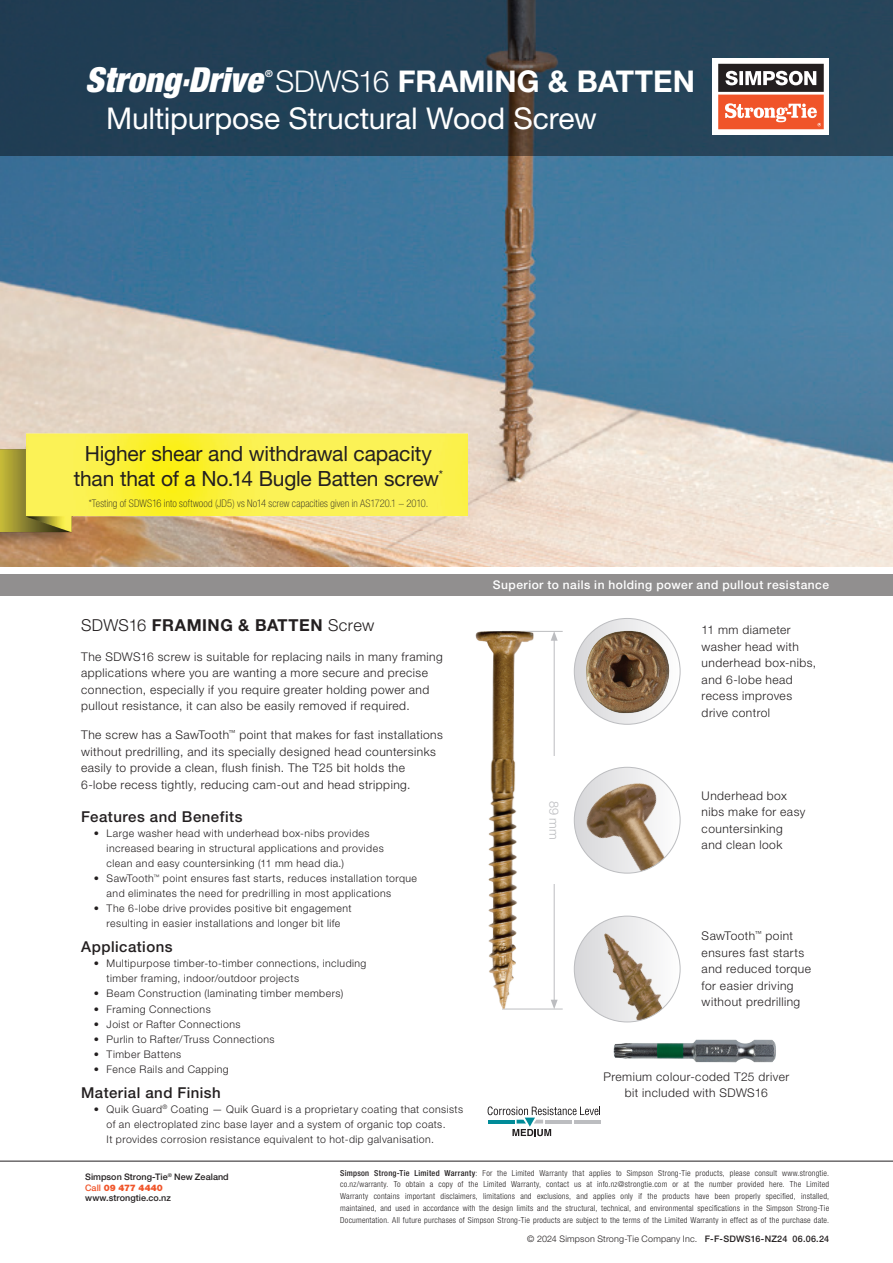
<style>
.page{position:relative;width:893px;height:1263px;background:#fff}
.page>*{position:absolute;margin:0;border:0;box-sizing:border-box;transform-origin:0 0}
.t1{font:italic 900 condensed 34.5px "Helvetica Neue LT Std";letter-spacing:.005em;color:#fff}
.t2{font:30px "Helvetica Neue LT Std";letter-spacing:-.005em;color:#fff}
.t3{font:700 30px "Helvetica Neue LT Std";color:#fff}
.t4{font:21px/25.2px "Helvetica Neue LT Std";letter-spacing:-.01em;color:#231f20;text-align:center}
.t5{font:700 16.5px "Helvetica Neue LT Std";letter-spacing:.03em;color:#231f20}
.t6{font:500 15px "Helvetica Neue LT Std";letter-spacing:.03em;color:#231f20}
.t7{font:300 12.75px "Helvetica Neue LT Std";color:#bcbdc0}
.t8{font:300 12px/16.5px "Helvetica Neue LT Std";letter-spacing:.04em;color:#231f20}
.t9{font:500 12px "Helvetica Neue LT Std";letter-spacing:.04em;color:#fff}
.t10{font:300 10.5px/15px "Helvetica Neue LT Std";letter-spacing:.045em;color:#231f20}
.t11{font:100 condensed 10.5px "Helvetica Neue LT Std";letter-spacing:.015em;color:#231f20}
.t12{font:700 9.6px "Helvetica Neue LT Std";color:#fff}
.t13{font:500 9px/10.5px "Helvetica Neue LT Std";letter-spacing:.005em;color:#231f20}
.t14{font:300 9px "Helvetica Neue LT Std";letter-spacing:.02em;color:#231f20}
.t15{font:300 condensed 8.25px/11.7px "Helvetica Neue LT Std";letter-spacing:.025em;color:#231f20;text-align:justify}
.s1{font-size:45.9px}
.s2{font-weight:300}
.s3{color:#f05429}
.s4{font-weight:900;color:#f05429}
.s5{font-weight:500}
</style>
<div class="page">
<hr style="left:0;top:1161px;width:893px;height:1px;background:#231f20">
<div style="left:0;top:574px;width:893px;height:22px;background:#918f8f"></div>
<hr style="left:502px;top:631px;width:61px;height:1px;background:#bcbdc0">
<hr style="left:554px;top:638px;width:1px;height:364px;background:#bcbdc0">
<svg style="left:551px;top:632px;width:7px;height:9px"></svg>
<svg style="left:551px;top:1000px;width:7px;height:9px"></svg>
<div style="left:550px;top:756px;width:9px;height:128px;background:#fff"></div>
<hr style="left:502px;top:1009px;width:61px;height:1px;background:#bcbdc0">
<img style="left:475px;top:631px;width:58px;height:378px">
<img style="left:574px;top:618px;width:106px;height:106px;border-radius:53px">
<img style="left:574px;top:916px;width:106px;height:106px;border-radius:53px">
<img style="left:574px;top:767px;width:106px;height:106px;border-radius:53px">
<hr style="left:574px;top:1120px;width:27px;height:3px;background:#bcbdc0">
<svg style="left:488px;top:1106px;width:112px;height:30px"></svg>
<img style="left:613px;top:1039px;width:163px;height:24px">
<img style="left:0;top:156px;width:893px;height:411px">
<div style="left:0;top:0;width:893px;height:156px;background:#244257"></div>
<img style="left:0;top:419px;width:468px;height:132px">
<div style="left:713px;top:58px;width:116px;height:77px;background:#fff"></div>
<svg style="left:718px;top:64px;width:106px;height:65px"></svg>
<h1 class="t1" style="left:85px;top:58px;width:179px">Strong<span class="s1">-</span>Drive</h1>
<p class="t12" style="left:265px;top:68px;width:9px">®</p>
<h2 class="t3" style="left:275px;top:62px;width:421px"><span class="s2">SDWS16</span> FRAMING &amp; BATTEN</h2>
<h2 class="t2" style="left:106px;top:101px;width:492px">Multipurpose Structural Wood Screw</h2>
<h3 class="t4" style="left:74px;top:440px;width:371px">Higher shear and withdrawal capacity than that of a No.14 Bugle Batten screw<sup>*</sup></h3>
<p class="t11" style="left:89px;top:497px;width:341px">*Testing of SDWS16 into softwood (JD5) vs No14 screw capacities given in AS1720.1 – 2010.</p>
<h3 class="t5" style="left:81px;top:615px;width:295px"><span class="s2">SDWS16</span> FRAMING &amp; BATTEN <span class="s2">Screw</span></h3>
<p class="t8" style="left:81px;top:648px;width:363px">The SDWS16 screw is suitable for replacing nails in many framing applications where you are wanting a more secure and precise connection, especially if you require greater holding power and pullout resistance, it can also be easily removed if required.</p>
<p class="t8" style="left:81px;top:727px;width:363px">The screw has a SawTooth<sup>™</sup> point that makes for fast installations without predrilling, and its specially designed head countersinks easily to provide a clean, flush finish. The T25 bit holds the 6-lobe recess tightly, reducing cam-out and head stripping.</p>
<h3 class="t6" style="left:81px;top:808px;width:163px">Features and Benefits</h3>
<p class="t10" style="left:107px;top:826px;width:279px;text-indent:-13px">• Large washer head with underhead box-nibs provides increased bearing in structural applications and provides clean and easy countersinking (11 mm head dia.)</p>
<p class="t10" style="left:107px;top:871px;width:312px;text-indent:-13px">• SawTooth<sup>™</sup> point ensures fast starts, reduces installation torque and eliminates the need for predrilling in most applications</p>
<p class="t10" style="left:94px;top:901px;width:259px;text-align:center">• The 6-lobe drive provides positive bit engagement resulting in easier installations and longer bit life</p>
<h3 class="t6" style="left:81px;top:938px;width:93px">Applications</h3>
<p class="t10" style="left:107px;top:956px;width:261px;text-indent:-13px">• Multipurpose timber-to-timber connections, including timber framing, indoor/outdoor projects</p>
<p class="t10" style="left:94px;top:986px;width:251px">• Beam Construction (laminating timber members)</p>
<p class="t10" style="left:94px;top:1001px;width:118px">• Framing Connections</p>
<p class="t10" style="left:94px;top:1016px;width:148px">• Joist or Rafter Connections</p>
<p class="t10" style="left:94px;top:1031px;width:182px">• Purlin to Rafter/Truss Connections</p>
<p class="t10" style="left:94px;top:1046px;width:89px">• Timber Battens</p>
<p class="t10" style="left:94px;top:1061px;width:136px">• Fence Rails and Capping</p>
<h3 class="t6" style="left:81px;top:1083px;width:141px">Material and Finish</h3>
<p class="t10" style="left:107px;top:1101px;width:358px;text-indent:-13px">• Quik Guard<sup>®</sup> Coating — Quik Guard is a proprietary coating that consists of an electroplated zinc base layer and a system of organic top coats.<br>It provides corrosion resistance equivalent to hot-dip galvanisation.</p>
<p class="t9" style="left:493px;top:578px;width:338px">Superior to nails in holding power and pullout resistance</p>
<p class="t7" style="left:562px;top:800px;width:41px;rotate:90deg">89 mm</p>
<p class="t8" style="left:702px;top:622px;width:116px">11 mm diameter washer head with underhead box-nibs, and 6-lobe head recess improves drive control</p>
<p class="t8" style="left:702px;top:787px;width:105px">Underhead box nibs make for easy countersinking and clean look</p>
<p class="t8" style="left:702px;top:927px;width:111px">SawTooth<sup>™</sup> point ensures fast starts and reduced torque for easier driving without predrilling</p>
<p class="t8" style="left:603px;top:1068px;width:187px;text-align:center">Premium colour-coded T25 driver bit included with SDWS16</p>
<p class="t13" style="left:85px;top:1172px;width:145px">Simpson Strong-Tie<sup>®</sup> New Zealand<br><span class="s3">Call</span> <span class="s4">09 477 4440 </span>www.strongtie.co.nz</p>
<p class="t15" style="left:340px;top:1167px;width:491px"><span class="s5">Simpson Strong-Tie Limited Warranty</span>: For the Limited Warranty that applies to Simpson Strong-Tie products, please consult www.strongtie. co.nz/warranty. To obtain a copy of the Limited Warranty, contact us at info.nz@strongtie.com or at the number provided here. The Limited Warranty contains important disclaimers, limitations and exclusions, and applies only if the products have been properly specified, installed, maintained, and used in accordance with the design limits and the structural, technical, and environmental specifications in the Simpson Strong‑Tie Documentation. All future purchases of Simpson Strong-Tie products are subject to the terms of the Limited Warranty in effect as of the purchase date.</p>
<p class="t14" style="left:527px;top:1233px;width:303px">© 2024 Simpson Strong‑Tie Company Inc. <span class="s5">F-F-SDWS16-NZ24 06.06.24</span></p>
</div>
